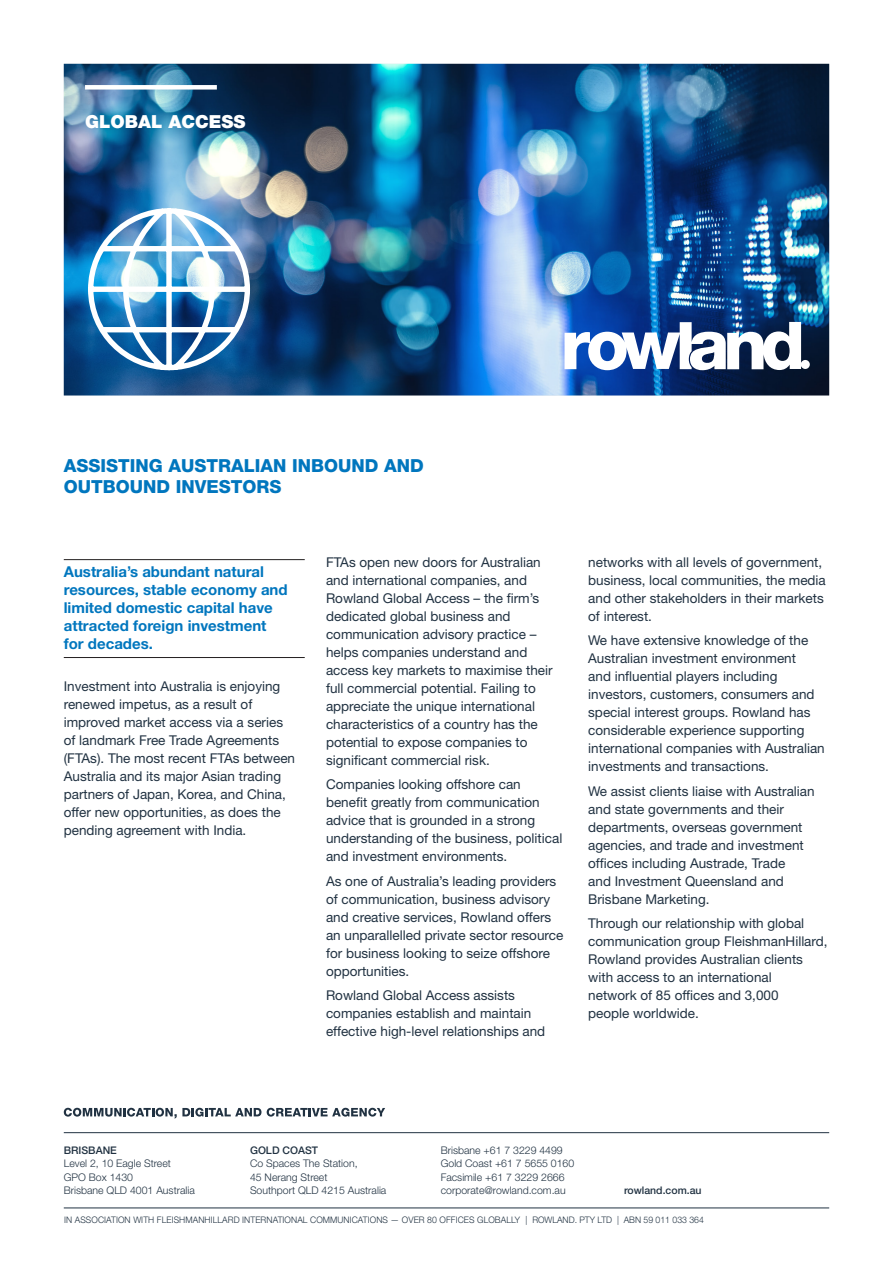
<style>
.page{position:relative;width:893px;height:1263px;background:#fff}
.page>*{position:absolute;margin:0;border:0;box-sizing:border-box;transform-origin:0 0}
.Intro_statement_caps{font:800 18px/21px "Helvetica Neue LT Std";color:#0076be}
.Service{font:900 18px "Helvetica Neue LT Std";color:#fff}
.Intro_para_with_rule{font:700 15px/18px "Helvetica Neue LT Std";color:#0076be}
.Copy{font:13.5px/18px "Helvetica Neue LT Std";color:#213242}
.Address{font:300 10.5px/13.5px "Helvetica Neue LT Std";color:#213242}
.t1{font:500 10.5px "Helvetica Neue LT Std";color:#213242}
.In_assoc_with{font:300 9px "Helvetica Neue LT Std";letter-spacing:.01em;color:#213242;scale:.96 1}
</style>
<div class="page">
<img style="left:64px;top:64px;width:765px;height:331px">
<div style="left:85px;top:85px;width:132px;height:5px;background:#fff"></div>
<svg style="left:564px;top:322px;width:246px;height:48px"></svg>
<hr style="left:64px;top:1208px;width:765px;height:1px;background:#213242">
<hr style="left:64px;top:1132px;width:765px;height:1px;background:#213242">
<svg style="left:64px;top:1108px;width:197px;height:10px"></svg>
<svg style="left:267px;top:1108px;width:118px;height:8px"></svg>
<hr style="left:64px;top:559px;width:241px;height:1px;background:#231f20">
<hr style="left:64px;top:657px;width:241px;height:1px;background:#231f20">
<svg style="left:85px;top:204px;width:168px;height:171px"></svg>
<p class="Service" style="left:85px;top:111px;width:162px">GLOBAL ACCESS</p>
<p class="Intro_statement_caps" style="left:64px;top:455px;width:362px">ASSISTING AUSTRALIAN INBOUND AND<br>OUTBOUND INVESTORS</p>
<p class="Intro_para_with_rule" style="left:64px;top:562px;width:225px">Australia’s abundant natural resources, stable economy and limited domestic capital have attracted foreign investment for decades.</p>
<p class="Copy" style="left:64px;top:677px;width:233px">Investment into Australia is enjoying renewed impetus, as a result of improved market access via a series of landmark Free Trade Agreements (FTAs). The most recent FTAs between Australia and its major Asian trading partners of Japan, Korea, and China, offer new opportunities, as does the pending agreement with India.</p>
<p class="Copy" style="left:326px;top:553px;width:228px">FTAs open new doors for Australian and international companies, and Rowland Global Access – the firm’s dedicated global business and communication advisory practice – helps companies understand and access key markets to maximise their full commercial potential. Failing to appreciate the unique international characteristics of a country has the potential to expose companies to significant commercial risk.</p>
<p class="Copy" style="left:326px;top:775px;width:238px">Companies looking offshore can benefit greatly from communication advice that is grounded in a strong understanding of the business, political and investment environments.</p>
<p class="Copy" style="left:326px;top:871px;width:239px">As one of Australia’s leading providers of communication, business advisory and creative services, Rowland offers an unparallelled private sector resource for business looking to seize offshore opportunities.</p>
<p class="Copy" style="left:326px;top:986px;width:221px">Rowland Global Access assists companies establish and maintain effective high-level relationships and</p>
<p class="Copy" style="left:588px;top:553px;width:239px">networks with all levels of government, business, local communities, the media and other stakeholders in their markets of interest.</p>
<p class="Copy" style="left:588px;top:631px;width:238px">We have extensive knowledge of the Australian investment environment<br>and influential players including investors, customers, consumers and special interest groups. Rowland has considerable experience supporting international companies with Australian investments and transactions.</p>
<p class="Copy" style="left:588px;top:781px;width:228px">We assist clients liaise with Australian and state governments and their departments, overseas government agencies, and trade and investment offices including Austrade, Trade<br>and Investment Queensland and Brisbane Marketing.</p>
<p class="Copy" style="left:588px;top:914px;width:241px">Through our relationship with global communication group FleishmanHillard, Rowland provides Australian clients with access to an international<br>network of 85 offices and 3,000<br>people worldwide.</p>
<p class="t1" style="left:64px;top:1143px;width:55px">BRISBANE</p>
<p class="Address" style="left:64px;top:1156px;width:109px">Level 2, 10 Eagle Street</p>
<p class="Address" style="left:64px;top:1170px;width:71px">GPO Box 1430</p>
<p class="Address" style="left:64px;top:1183px;width:133px">Brisbane QLD 4001 Australia</p>
<p class="t1" style="left:250px;top:1143px;width:70px">GOLD COAST</p>
<p class="Address" style="left:250px;top:1156px;width:109px">Co Spaces The Station,</p>
<p class="Address" style="left:250px;top:1170px;width:79px">45 Nerang Street</p>
<p class="Address" style="left:250px;top:1183px;width:138px">Southport QLD 4215 Australia</p>
<p class="Address" style="left:441px;top:1143px;width:135px">Brisbane +61 7 3229 4499<br>Gold Coast +61 7 5655 0160</p>
<p class="Address" style="left:441px;top:1170px;width:126px">Facsimile +61 7 3229 2666 corporate@rowland.com.au</p>
<p class="t1" style="left:624px;top:1184px;width:79px">rowland.com.au</p>
<p class="In_assoc_with" style="left:64px;top:1214px;width:668px">IN ASSOCIATION WITH FLEISHMANHILLARD INTERNATIONAL COMMUNICATIONS — OVER 80 OFFICES GLOBALLY | ROWLAND. PTY LTD | ABN 59 011 033 364</p>
</div>
